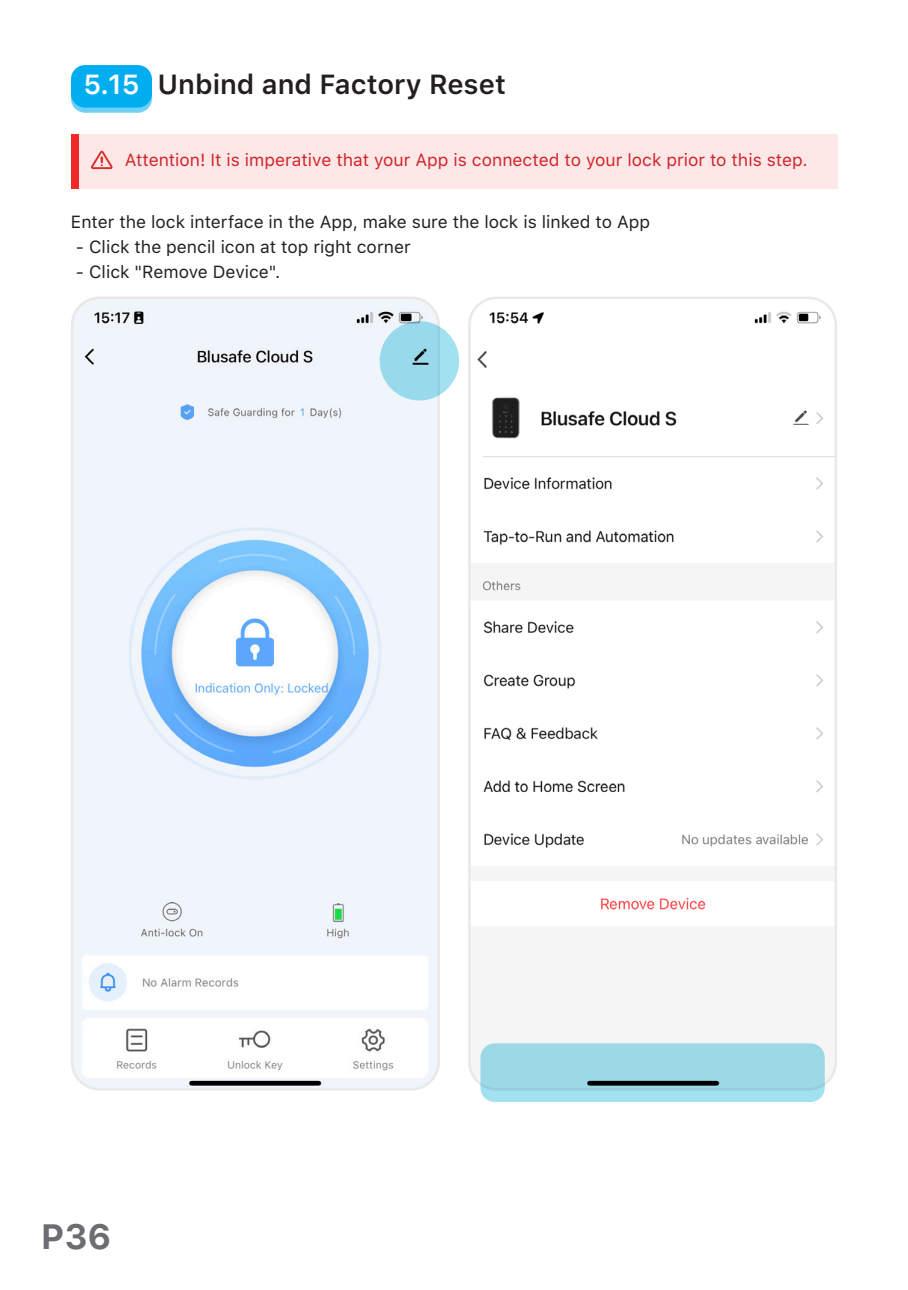
<style>
.page{position:relative;width:908px;height:1290px;background:#fff}
.page>*{position:absolute;margin:0;border:0;box-sizing:border-box;transform-origin:0 0}
.t1{font:700 35px "SF Pro Text";color:#6c6d70}
.大标题左{font:600 27.5px "SF Pro Text";color:#231f20}
.q1{font:600 27.5px "SF Pro Text";color:#fff}
.t2{font:17.5px "SF Pro Text";color:#231f20}
.t3{font:17.5px "SF Pro Text";color:#d1232a}
</style>
<div class="page">
<svg style="left:468px;top:297px;width:368px;height:793px"></svg>
<svg style="left:71px;top:297px;width:368px;height:793px;fill:#eff5fb"></svg>
<div style="left:480px;top:1043px;width:344px;height:59px;background:#9cd9e7;border-radius:14px"></div>
<svg style="left:379px;top:321px;width:80px;height:79px;background:#98d7e8"></svg>
<div style="left:71px;top:70px;width:81px;height:43px;background:#6ed0f6;border-radius:14px"></div>
<div style="left:71px;top:65px;width:81px;height:43px;background:#00aeef;border-radius:14px"></div>
<div style="left:71px;top:135px;width:765px;height:54px;background:#fde8e7"></div>
<p class="q1" style="left:83px;top:64px;width:58px">5.15</p>
<p class="大标题左" style="left:157px;top:65px;width:350px">Unbind and Factory Reset</p>
<p class="t3" style="left:125px;top:147px;width:684px">Attention! It is imperative that your App is connected to your lock prior to this step.</p>
<p class="t2" style="left:71px;top:209px;width:580px">Enter the lock interface in the App, make sure the lock is linked to App</p>
<p class="t2" style="left:76px;top:234px;width:336px">- Click the pencil icon at top right corner</p>
<p class="t2" style="left:76px;top:259px;width:206px">- Click "Remove Device".</p>
<h1 class="t1" style="left:41px;top:1216px;width:72px">P36</h1>
</div>
